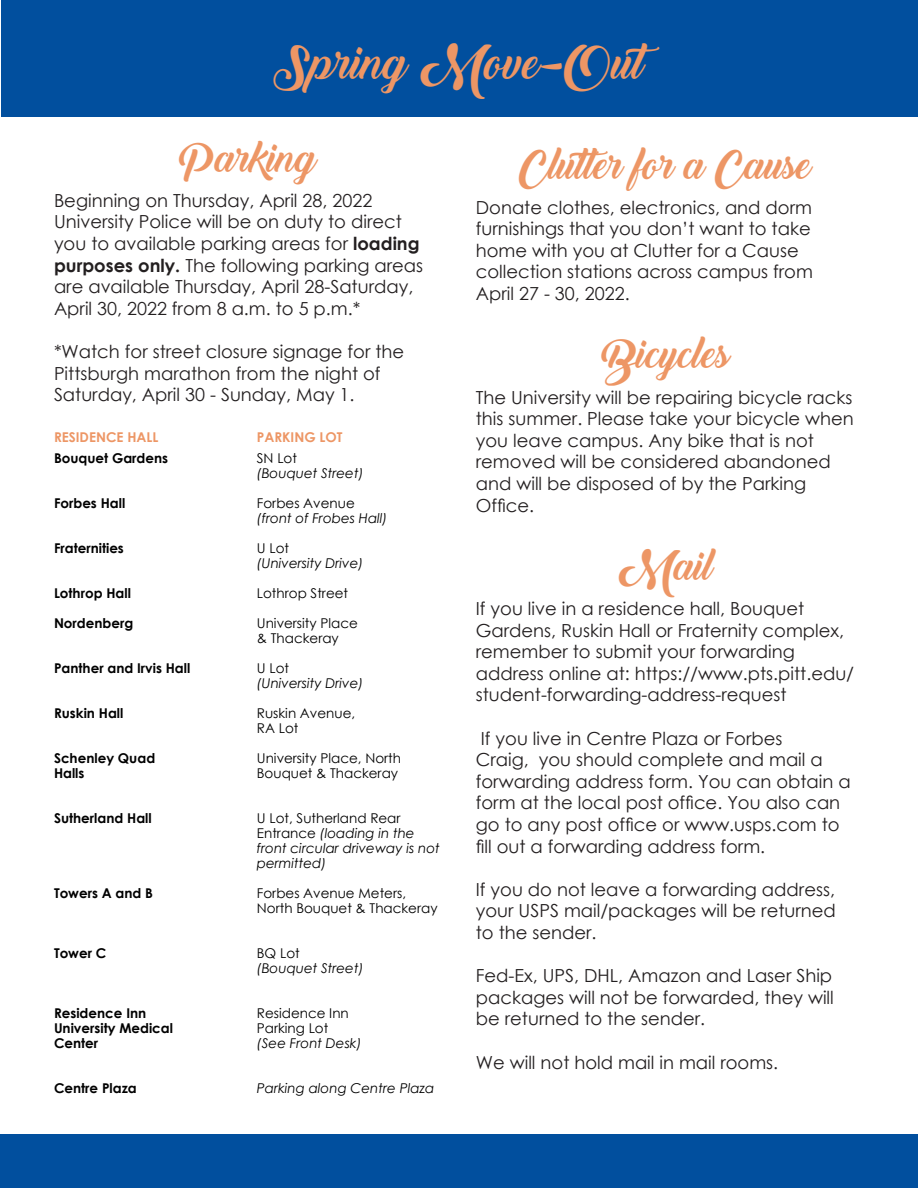
<style>
.page{position:relative;width:918px;height:1188px;background:#fff}
.page>*{position:absolute;margin:0;border:0;box-sizing:border-box;transform-origin:0 0}
.t1{font:45px "Backto Black Demo";color:#ed9665}
.t2{font:39px "Backto Black Demo";color:#ed9665}
.t3{font:18px/21.6px "Century Gothic";color:#231f20}
.t4{font:italic 13.5px/15px "Century Gothic";color:#000}
.t5{font:700 13.5px/15px "Century Gothic";color:#000}
.t6{font:13.5px/15px "Century Gothic";color:#000}
.t7{font:700 13.5px "Century Gothic";color:#ed9665}
.s1{font-weight:700}
.s2{font-style:normal}
</style>
<div class="page">
<div style="left:2px;top:0;width:916px;height:156px;background:#014f9e"></div>
<div style="left:1px;top:1134px;width:917px;height:54px;background:#014f9e"></div>
<div style="left:1px;top:117px;width:917px;height:1017px;background:#fff"></div>
<h1 class="t1" style="left:273px;top:37px;width:396px">Spring Move-Out</h1>
<p class="t2" style="left:179px;top:135px;width:139px">Parking</p>
<p class="t3" style="left:54px;top:189px;width:371px">Beginning on Thursday, April 28, 2022<br>University Police will be on duty to direct you to available parking areas for <span class="s1">loading purposes only.</span> The following parking areas are available Thursday, April 28-Saturday, April 30, 2022 from 8 a.m. to 5 p.m.*</p>
<p class="t3" style="left:54px;top:340px;width:352px">*Watch for street closure signage for the<br>Pittsburgh marathon from the night of<br>Saturday, April 30 - Sunday, May 1.</p>
<p class="t7" style="left:54px;top:426px;width:106px">RESIDENCE HALL</p>
<p class="t5" style="left:54px;top:450px;width:116px">Bouquet Gardens</p>
<p class="t5" style="left:54px;top:495px;width:73px">Forbes Hall</p>
<p class="t5" style="left:54px;top:540px;width:71px">Fraternities</p>
<p class="t5" style="left:54px;top:585px;width:78px">Lothrop Hall</p>
<p class="t5" style="left:54px;top:615px;width:81px">Nordenberg</p>
<p class="t5" style="left:54px;top:660px;width:138px">Panther and Irvis Hall</p>
<p class="t5" style="left:54px;top:705px;width:71px">Ruskin Hall</p>
<p class="t5" style="left:54px;top:750px;width:103px">Schenley Quad<br>Halls</p>
<p class="t5" style="left:54px;top:810px;width:99px">Sutherland Hall</p>
<p class="t7" style="left:257px;top:426px;width:87px">PARKING LOT</p>
<p class="t4" style="left:257px;top:451px;width:108px"><span class="s2">SN Lot<br></span>(Bouquet Street)</p>
<p class="t6" style="left:257px;top:496px;width:99px">Forbes Avenue</p>
<p class="t4" style="left:257px;top:511px;width:132px">(front of Frobes Hall)</p>
<p class="t4" style="left:257px;top:541px;width:108px"><span class="s2">U Lot<br></span>(University Drive)</p>
<p class="t6" style="left:257px;top:586px;width:93px">Lothrop Street</p>
<p class="t6" style="left:257px;top:616px;width:103px">University Place &amp; Thackeray</p>
<p class="t4" style="left:257px;top:661px;width:108px"><span class="s2">U Lot<br></span>(University Drive)</p>
<p class="t6" style="left:257px;top:706px;width:100px">Ruskin Avenue,<br>RA Lot</p>
<p class="t6" style="left:257px;top:751px;width:146px">University Place, North<br>Bouquet &amp; Thackeray</p>
<p class="t4" style="left:257px;top:811px;width:184px"><span class="s2">U Lot, Sutherland Rear<br>Entrance</span> (loading in the front circular driveway is not permitted)</p>
<p class="t6" style="left:257px;top:886px;width:182px">Forbes Avenue Meters,<br>North Bouquet &amp; Thackeray</p>
<p class="t4" style="left:257px;top:946px;width:108px"><span class="s2">BQ Lot </span>(Bouquet Street)</p>
<p class="t6" style="left:257px;top:1006px;width:93px">Residence Inn</p>
<p class="t4" style="left:257px;top:1021px;width:106px"><span class="s2">Parking Lot<br></span>(See Front Desk)</p>
<p class="t4" style="left:257px;top:1081px;width:179px">Parking along Centre Plaza</p>
<p class="t5" style="left:54px;top:885px;width:101px">Towers A and B</p>
<p class="t5" style="left:54px;top:945px;width:54px">Tower C</p>
<p class="t5" style="left:54px;top:1005px;width:94px">Residence Inn</p>
<p class="t5" style="left:54px;top:1020px;width:121px">University Medical</p>
<p class="t5" style="left:54px;top:1035px;width:46px">Center</p>
<p class="t5" style="left:54px;top:1080px;width:84px">Centre Plaza</p>
<p class="t2" style="left:520px;top:142px;width:293px">Clutter for a Cause</p>
<p class="t3" style="left:476px;top:196px;width:339px">Donate clothes, electronics, and dorm furnishings that you don’t want to take home with you at Clutter for a Cause collection stations across campus from</p>
<p class="t3" style="left:476px;top:282px;width:155px">April 27 - 30, 2022.</p>
<p class="t2" style="left:602px;top:332px;width:130px">Bicycles</p>
<p class="t3" style="left:476px;top:386px;width:379px">The University will be repairing bicycle racks this summer. Please take your bicycle when you leave campus. Any bike that is not removed will be considered abandoned and will be disposed of by the Parking Office.</p>
<p class="t2" style="left:618px;top:544px;width:96px">Mail</p>
<p class="t3" style="left:476px;top:597px;width:380px">If you live in a residence hall, Bouquet Gardens, Ruskin Hall or Fraternity complex, remember to submit your forwarding address online at: https://www.pts.pitt.edu/ student-forwarding-address-request</p>
<p class="t3" style="left:476px;top:727px;width:376px">If you live in Centre Plaza or Forbes<br>Craig, you should complete and mail a forwarding address form. You can obtain a form at the local post office. You also can go to any post office or www.usps.com to fill out a forwarding address form.</p>
<p class="t3" style="left:476px;top:878px;width:362px;text-align:justify">If you do not leave a forwarding address, your USPS mail/packages will be returned to the sender.</p>
<p class="t3" style="left:476px;top:965px;width:359px;text-align:justify">Fed-Ex, UPS, DHL, Amazon and Laser Ship packages will not be forwarded, they will be returned to the sender.</p>
<p class="t3" style="left:476px;top:1051px;width:304px">We will not hold mail in mail rooms.</p>
</div>
